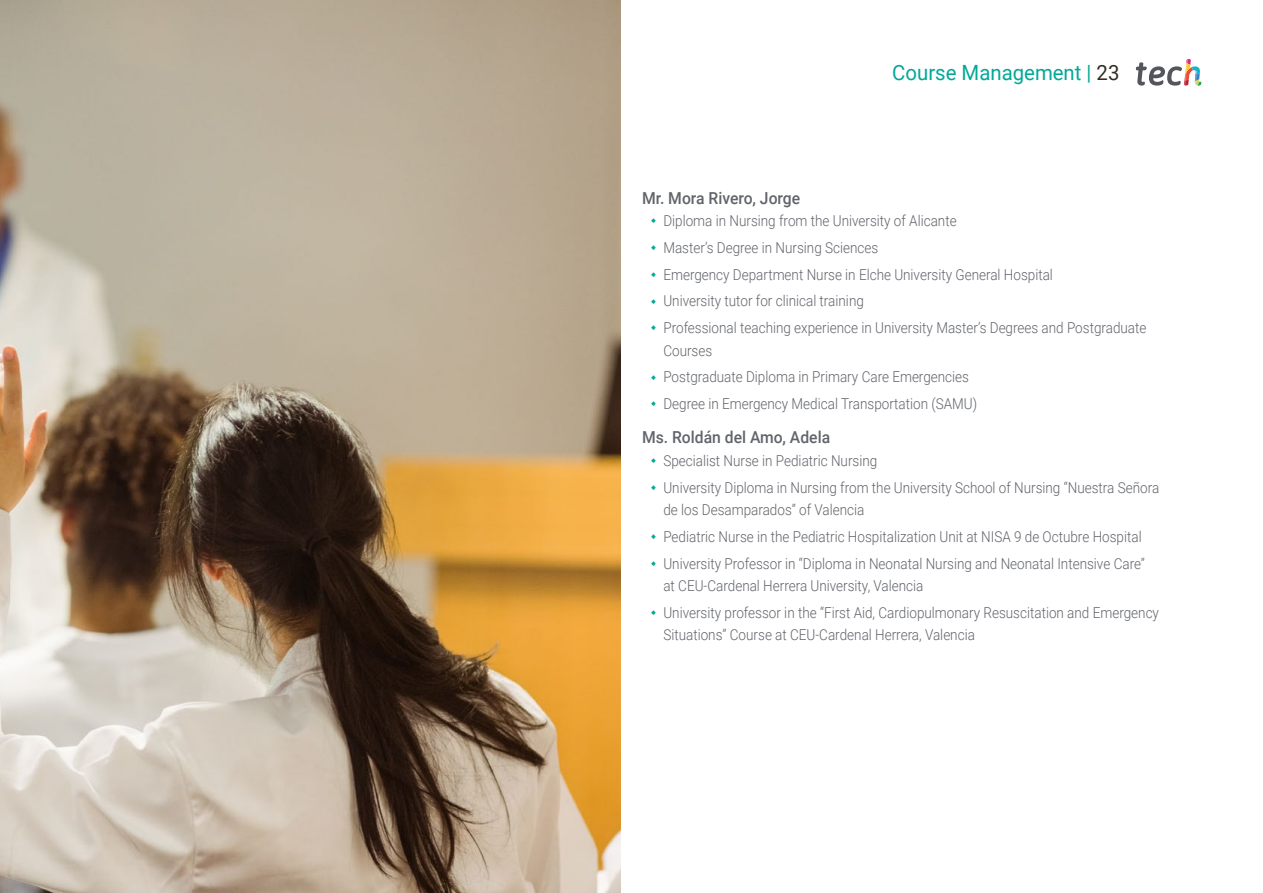
<style>
.page{position:relative;width:1263px;height:893px;background:#fff}
.page>*{position:absolute;margin:0;border:0;box-sizing:border-box;transform-origin:0 0}
.t1{font:21px "Roboto";color:#00a996}
.t2{font:500 16.5px "Roboto";color:#61646a;scale:.95 1}
.t3{font:300 15px/26.7px "Roboto";color:#61646a;scale:.9 1}
.s1{color:#312e20}
</style>
<div class="page">
<svg style="left:1136px;top:59px;width:65px;height:27px"></svg>
<img style="left:0;top:0;width:621px;height:893px">
<h1 class="t1" style="left:892px;top:57px;width:229px">Course Management | <span class="s1">23</span></h1>
<p class="t2" style="left:642px;top:186px;width:168px">Mr. Mora Rivero, Jorge</p>
<p class="t3" style="left:663px;top:207px;width:538px">Diploma in Nursing from the University of Alicante<br>Master’s Degree in Nursing Sciences<br>Emergency Department Nurse in Elche University General Hospital<br>University tutor for clinical training<br>Professional teaching experience in University Master’s Degrees and Postgraduate</p>
<p class="t3" style="left:663px;top:336px;width:350px">Courses<br>Postgraduate Diploma in Primary Care Emergencies<br>Degree in Emergency Medical Transportation (SAMU)</p>
<p class="t2" style="left:642px;top:426px;width:199px">Ms. Roldán del Amo, Adela</p>
<p class="t3" style="left:663px;top:446px;width:552px">Specialist Nurse in Pediatric Nursing<br>University Diploma in Nursing from the University School of Nursing “Nuestra Señora</p>
<p class="t3" style="left:663px;top:496px;width:537px">de los Desamparados” of Valencia<br>Pediatric Nurse in the Pediatric Hospitalization Unit at NISA 9 de Octubre Hospital<br>University Professor in “Diploma in Neonatal Nursing and Neonatal Intensive Care”</p>
<p class="t3" style="left:663px;top:572px;width:552px">at CEU-Cardenal Herrera University, Valencia<br>University professor in the “First Aid, Cardiopulmonary Resuscitation and Emergency</p>
<p class="t3" style="left:663px;top:621px;width:348px">Situations” Course at CEU-Cardenal Herrera, Valencia</p>
</div>
